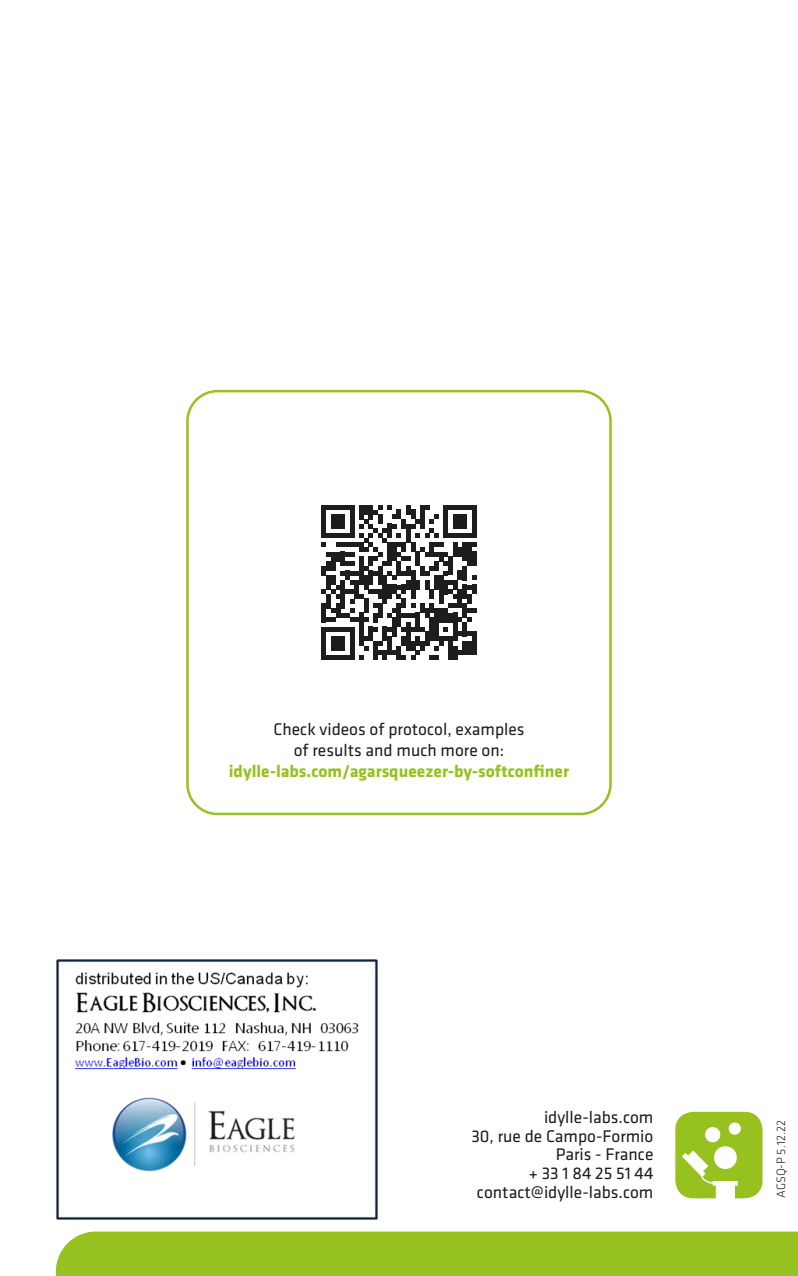
<style>
.page{position:relative;width:798px;height:1276px;background:#fff}
.page>*{position:absolute;margin:0;border:0;box-sizing:border-box;transform-origin:0 0}
.t1{font:17.5px/18.8px "Klavika";color:#1d1d1b;text-align:right}
.t2{font:700 17.5px "Klavika";color:#96c11f}
.t3{font:300 12.5px "Klavika";color:#1d1d1b}
</style>
<div class="page">
<div style="left:56px;top:1231px;width:741px;height:45px;background:#96c11f"></div>
<svg style="left:675px;top:1111px;width:87px;height:87px"></svg>
<svg style="left:321px;top:505px;width:155px;height:155px"></svg>
<div style="left:186px;top:390px;width:425px;height:425px;border:2px solid #96c11f;border-radius:30px"></div>
<img style="left:57px;top:959px;width:320px;height:260px">
<p class="t1" style="left:273px;top:719px;width:253px;line-height:21px;text-align:center">Check videos of protocol, examples of results and much more on:</p>
<p class="t2" style="left:229px;top:761px;width:341px">idylle-labs.com/agarsqueezer-by-softconfiner</p>
<p class="t1" style="left:471px;top:1108px;width:183px">idylle-labs.com<br>30, rue de Campo-Formio<br>Paris - France<br>+ 33 1 84 25 51 44 contact@idylle-labs.com</p>
<p class="t3" style="left:774px;top:1198px;width:79px;rotate:-90deg">AGSQ-P 5.12.22</p>
</div>
